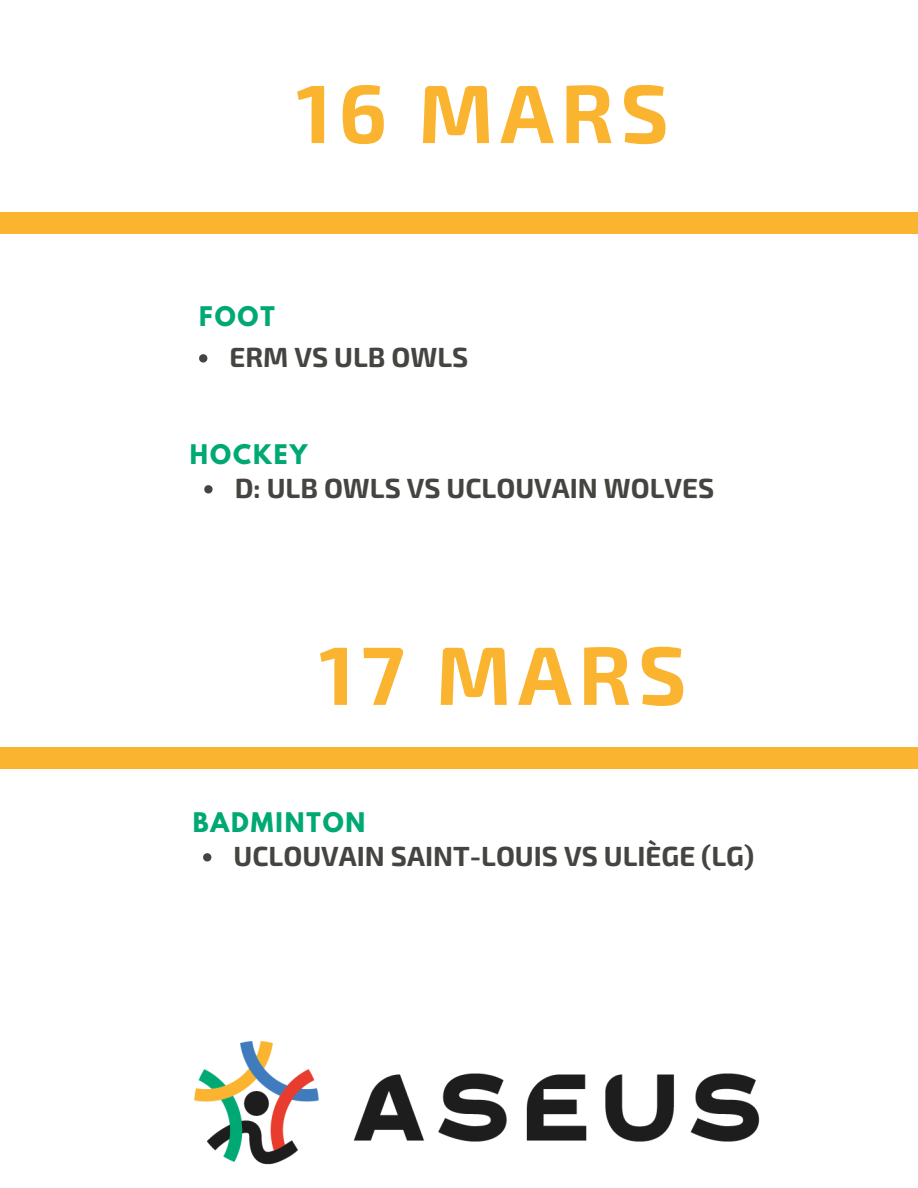
<style>
.page{position:relative;width:918px;height:1188px;background:#fff}
.page>*{position:absolute;margin:0;border:0;box-sizing:border-box;transform-origin:0 0}
.t1{font:700 82.8px "Exo 2";letter-spacing:.08em;color:#fab430}
.t2{font:700 27.75px "Exo 2";color:#444440}
.t3{font:700 24px "League Spartan";letter-spacing:.08em;color:#00a974}
</style>
<div class="page">
<div style="left:0;top:212px;width:918px;height:22px;background:#fab430"></div>
<img style="left:194px;top:1041px;width:566px;height:124px">
<svg style="left:204px;top:485px;width:9px;height:8px"></svg>
<svg style="left:199px;top:354px;width:8px;height:9px"></svg>
<div style="left:0;top:747px;width:918px;height:22px;background:#fab430"></div>
<svg style="left:203px;top:853px;width:8px;height:8px"></svg>
<p class="t1" style="left:296px;top:59px;width:374px">16 MARS</p>
<p class="t3" style="left:199px;top:304px;width:77px">FOOT</p>
<p class="t2" style="left:230px;top:339px;width:240px">ERM VS ULB OWLS</p>
<p class="t3" style="left:190px;top:442px;width:119px">HOCKEY</p>
<p class="t2" style="left:235px;top:470px;width:481px">D: ULB OWLS VS UCLOUVAIN WOLVES</p>
<p class="t1" style="left:319px;top:621px;width:369px">17 MARS</p>
<p class="t3" style="left:193px;top:810px;width:174px">BADMINTON</p>
<p class="t2" style="left:234px;top:838px;width:522px">UCLOUVAIN SAINT-LOUIS VS ULIÈGE (LG)</p>
</div>
